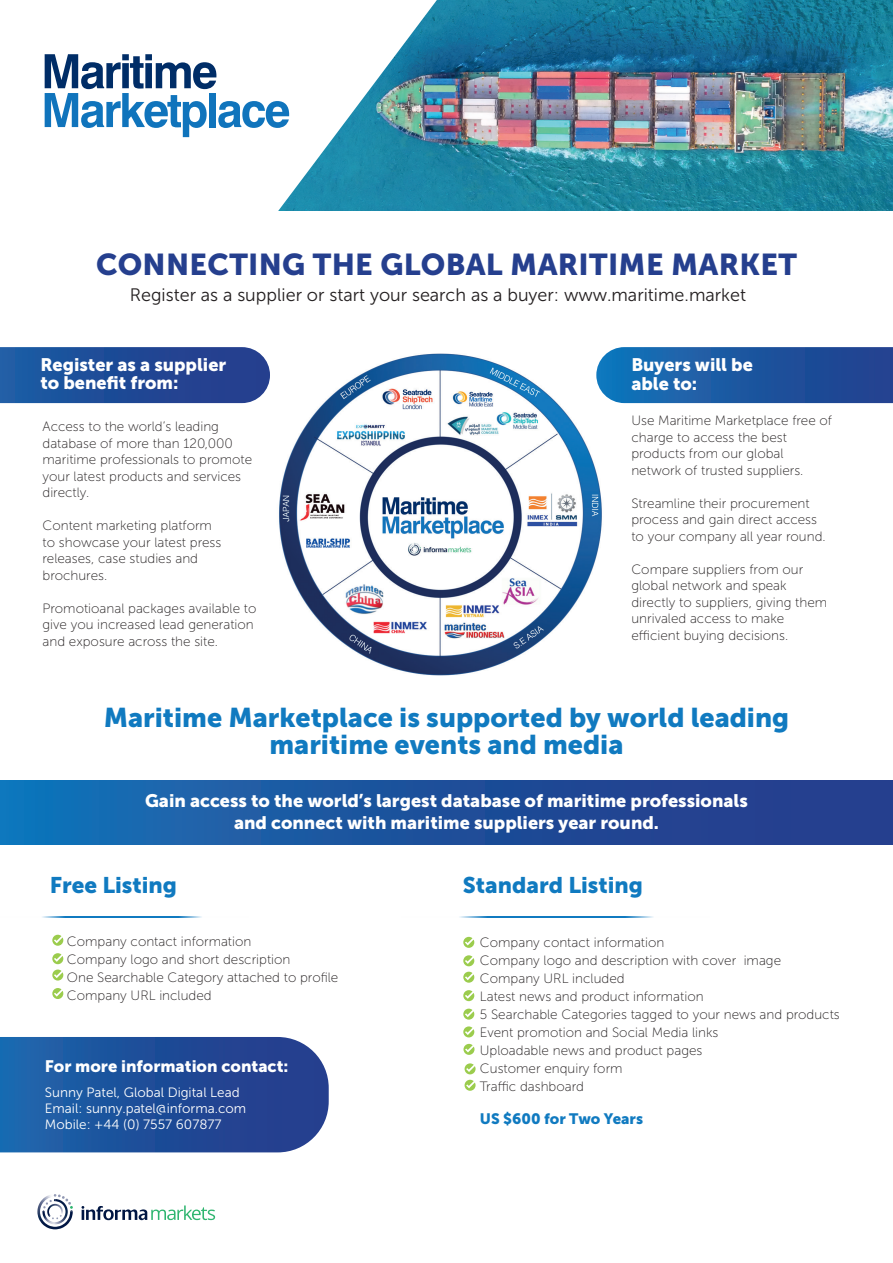
<style>
.page{position:relative;width:893px;height:1263px;background:#fff}
.page>*{position:absolute;margin:0;border:0;box-sizing:border-box;transform-origin:0 0}
.t1{font:30px "Museo Sans 900";letter-spacing:.01em;color:#253f8e}
.t2{font:27px/27px "Museo Sans 900";color:#107ac0;text-align:center}
.t3{font:22.5px "Museo Sans 900";color:#107ac0}
.t4{font:18px/18px "Museo Sans 900";color:#fff}
.t5{font:18px "Museo Sans 300";color:#231f20}
.t6{font:16.5px "Museo Sans 900";color:#fff}
.t7{font:15px "Museo Sans 900";color:#107ac0}
.t8{font:13.5px/16.5px "Museo Sans 100";color:#231f20}
.t9{font:13.5px/16.2px "Museo Sans 300";color:#fff}
</style>
<div class="page">
<img style="left:437px;top:0;width:456px;height:210px">
<svg style="left:44px;top:0;width:393px;height:211px"></svg>
<svg style="left:45px;top:54px;width:244px;height:83px"></svg>
<img style="left:279px;top:353px;width:323px;height:323px">
<svg style="left:0;top:347px;width:270px;height:56px;background:#244e98"></svg>
<svg style="left:596px;top:347px;width:297px;height:56px;background:#205ba3"></svg>
<div style="left:0;top:781px;width:893px;height:64px;background:linear-gradient(to right,#1470b5,#273686)"></div>
<hr style="left:0;top:916px;width:155px;height:1px;background:#107ac0">
<hr style="left:88px;top:916px;width:161px;height:1px;background:#107ac0">
<hr style="left:402px;top:916px;width:194px;height:2px;background:#107ac0">
<hr style="left:516px;top:916px;width:194px;height:2px;background:#107ac0">
<img style="left:37px;top:1200px;width:34px;height:29px">
<img style="left:42px;top:1219px;width:26px;height:5px">
<svg style="left:42px;top:1194px;width:31px;height:25px"></svg>
<svg style="left:82px;top:1205px;width:133px;height:15px"></svg>
<svg style="left:0;top:1037px;width:329px;height:115px;background:#26539c"></svg>
<svg style="left:52px;top:935px;width:11px;height:11px"></svg>
<svg style="left:463px;top:937px;width:11px;height:11px"></svg>
<svg style="left:463px;top:955px;width:11px;height:11px"></svg>
<svg style="left:52px;top:953px;width:11px;height:27px"></svg>
<svg style="left:463px;top:972px;width:11px;height:11px"></svg>
<svg style="left:52px;top:988px;width:11px;height:11px"></svg>
<svg style="left:463px;top:990px;width:11px;height:11px"></svg>
<svg style="left:463px;top:1009px;width:11px;height:11px"></svg>
<svg style="left:463px;top:1026px;width:11px;height:11px"></svg>
<svg style="left:463px;top:1044px;width:11px;height:11px"></svg>
<svg style="left:465px;top:1063px;width:11px;height:11px"></svg>
<svg style="left:465px;top:1080px;width:11px;height:11px"></svg>
<h1 class="t1" style="left:96px;top:247px;width:702px">CONNECTING THE GLOBAL MARITIME MARKET</h1>
<h3 class="t5" style="left:130px;top:285px;width:618px">Register as a supplier or start your search as a buyer: www.maritime.market</h3>
<h3 class="t4" style="left:40px;top:356px;width:187px">Register as a supplier to benefit from:</h3>
<p class="t8" style="left:43px;top:419px;width:211px">Access to the world’s leading database of more than 120,000 maritime professionals to promote your latest products and services directly.</p>
<p class="t8" style="left:43px;top:518px;width:180px">Content marketing platform to showcase your latest press releases, case studies and brochures.</p>
<p class="t8" style="left:43px;top:600px;width:215px">Promotioanal packages available to give you increased lead generation and exposure across the site.</p>
<h3 class="t4" style="left:631px;top:355px;width:123px;line-height:19.5px">Buyers will be able to:</h3>
<p class="t8" style="left:631px;top:412px;width:202px">Use Maritime Marketplace free of charge to access the best products from our global network of trusted suppliers.</p>
<p class="t8" style="left:631px;top:495px;width:196px">Streamline their procurement process and gain direct access to your company all year round.</p>
<p class="t8" style="left:631px;top:561px;width:197px">Compare suppliers from our global network and speak directly to suppliers, giving them unrivaled access to make efficient buying decisions.</p>
<h2 class="t2" style="left:104px;top:704px;width:687px">Maritime Marketplace is supported by world leading maritime events and media</h2>
<h3 class="t4" style="left:145px;top:790px;width:604px;line-height:21.6px;text-align:center">Gain access to the world’s largest database of maritime professionals and connect with maritime suppliers year round.</h3>
<h3 class="t3" style="left:50px;top:873px;width:128px">Free Listing</h3>
<p class="t8" style="left:67px;top:932px;width:273px;line-height:18px">Company contact information<br>Company logo and short description<br>One Searchable Category attached to profile<br>Company URL included</p>
<p class="t6" style="left:45px;top:1057px;width:245px">For more information contact:</p>
<p class="t9" style="left:45px;top:1084px;width:203px">Sunny Patel, Global Digital Lead<br>Email: sunny.patel@informa.com<br>Mobile: +44 (0) 7557 607877</p>
<h3 class="t3" style="left:463px;top:873px;width:181px">Standard Listing</h3>
<p class="t8" style="left:480px;top:934px;width:361px;line-height:18px">Company contact information<br>Company logo and description with cover image Company URL included<br>Latest news and product information<br>5 Searchable Categories tagged to your news and products Event promotion and Social Media links<br>Uploadable news and product pages<br>Customer enquiry form<br>Traffic dashboard</p>
<p class="t7" style="left:480px;top:1110px;width:165px">US $600 for Two Years</p>
</div>
